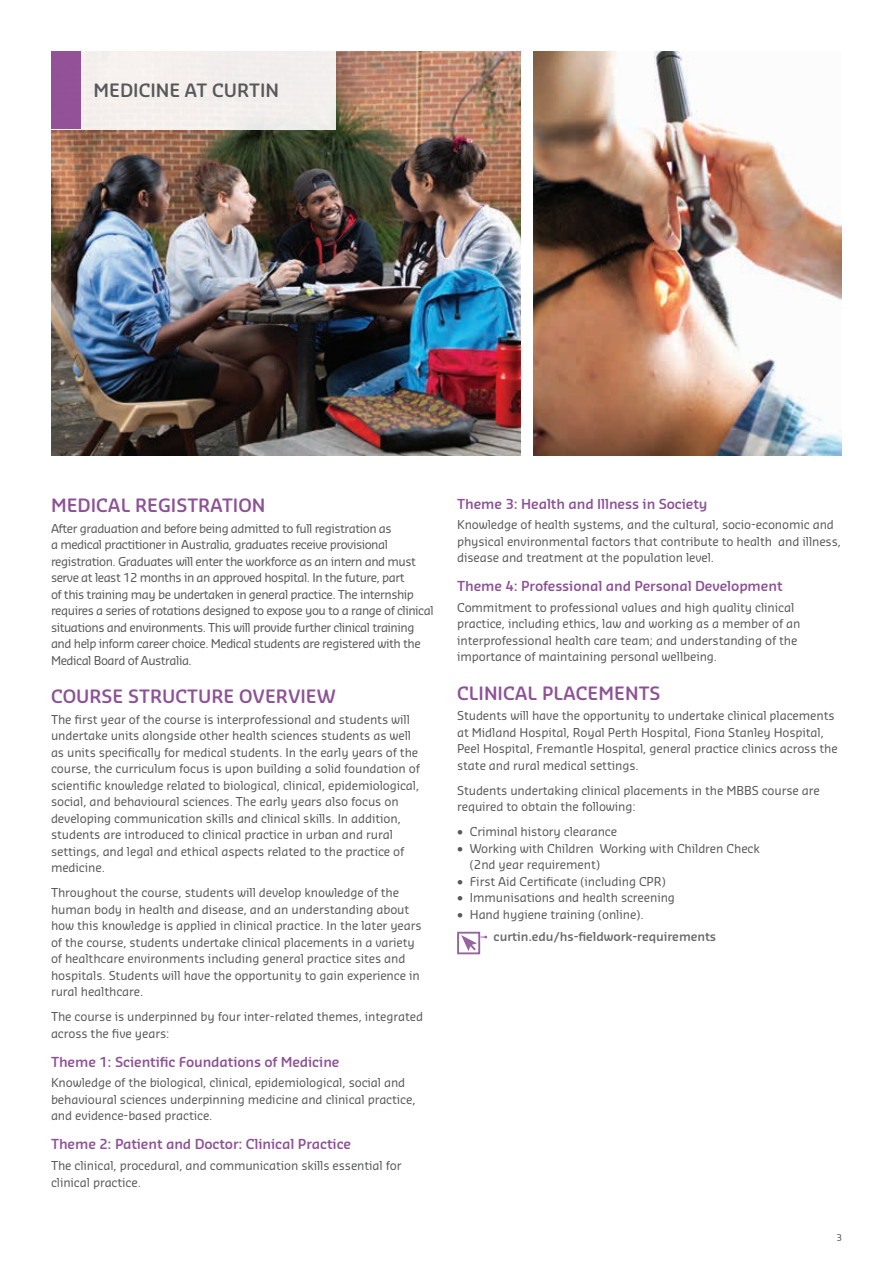
<style>
.page{position:relative;width:893px;height:1263px;background:#fff}
.page>*{position:absolute;margin:0;border:0;box-sizing:border-box;transform-origin:0 0}
.t1{font:600 18px "Sansa Soft Pro";color:#8d5296}
.t2{font:600 18px "Sansa Soft Pro";color:#57585a}
.t3{font:600 13.5px "Sansa Soft Pro";letter-spacing:-.01em;color:#8d5296}
.t4{font:12px/16.5px "Sansa Soft Pro";letter-spacing:-.01em;color:#57585a}
.t5{font:12px/16.5px "Sansa Soft Pro";letter-spacing:-.04em;color:#57585a}
.contact_normal___bol{font:600 12px "Sansa Soft Pro";letter-spacing:-.01em;color:#69696c}
.t6{font:9px "Sansa Soft Pro";color:#57585a}
</style>
<div class="page">
<img style="left:51px;top:52px;width:469px;height:403px">
<img style="left:533px;top:52px;width:309px;height:403px">
<div style="left:51px;top:51px;width:285px;height:78px;background:#f3efed"></div>
<div style="left:51px;top:51px;width:30px;height:78px;background:#935198"></div>
<div style="left:457px;top:932px;width:23px;height:22px;border:2px solid #98649f"></div>
<svg style="left:461px;top:935px;width:26px;height:16px"></svg>
<h3 class="t2" style="left:94px;top:79px;width:187px">MEDICINE AT CURTIN</h3>
<h3 class="t1" style="left:51px;top:494px;width:216px">MEDICAL REGISTRATION</h3>
<p class="t5" style="left:51px;top:520px;width:384px">After graduation and before being admitted to full registration as<br>a medical practitioner in Australia, graduates receive provisional registration. Graduates will enter the workforce as an intern and must serve at least 12 months in an approved hospital. In the future, part<br>of this training may be undertaken in general practice. The internship requires a series of rotations designed to expose you to a range of clinical situations and environments. This will provide further clinical training and help inform career choice. Medical students are registered with the Medical Board of Australia.</p>
<h3 class="t1" style="left:51px;top:684px;width:286px">COURSE STRUCTURE OVERVIEW</h3>
<p class="t4" style="left:51px;top:710px;width:370px">The first year of the course is interprofessional and students will undertake units alongside other health sciences students as well as units specifically for medical students. In the early years of the course, the curriculum focus is upon building a solid foundation of scientific knowledge related to biological, clinical, epidemiological, social, and behavioural sciences. The early years also focus on developing communication skills and clinical skills. In addition, students are introduced to clinical practice in urban and rural settings, and legal and ethical aspects related to the practice of medicine.</p>
<p class="t4" style="left:51px;top:884px;width:372px">Throughout the course, students will develop knowledge of the human body in health and disease, and an understanding about how this knowledge is applied in clinical practice. In the later years of the course, students undertake clinical placements in a variety of healthcare environments including general practice sites and hospitals. Students will have the opportunity to gain experience in rural healthcare.</p>
<p class="t4" style="left:51px;top:1008px;width:374px">The course is underpinned by four inter-related themes, integrated across the five years:</p>
<h4 class="t3" style="left:51px;top:1053px;width:290px">Theme 1: Scientific Foundations of Medicine</h4>
<p class="t4" style="left:51px;top:1074px;width:366px">Knowledge of the biological, clinical, epidemiological, social and behavioural sciences underpinning medicine and clinical practice, and evidence-based practice.</p>
<h4 class="t3" style="left:51px;top:1135px;width:302px">Theme 2: Patient and Doctor: Clinical Practice</h4>
<p class="t4" style="left:51px;top:1157px;width:352px">The clinical, procedural, and communication skills essential for clinical practice.</p>
<h4 class="t3" style="left:457px;top:495px;width:252px">Theme 3: Health and Illness in Society</h4>
<p class="t4" style="left:457px;top:516px;width:385px">Knowledge of health systems, and the cultural, socio-economic and physical environmental factors that contribute to health and illness, disease and treatment at the population level.</p>
<h4 class="t3" style="left:457px;top:577px;width:327px">Theme 4: Professional and Personal Development</h4>
<p class="t4" style="left:457px;top:599px;width:345px">Commitment to professional values and high quality clinical practice, including ethics, law and working as a member of an interprofessional health care team; and understanding of the importance of maintaining personal wellbeing.</p>
<h3 class="t1" style="left:457px;top:681px;width:205px">CLINICAL PLACEMENTS</h3>
<p class="t4" style="left:457px;top:707px;width:382px">Students will have the opportunity to undertake clinical placements at Midland Hospital, Royal Perth Hospital, Fiona Stanley Hospital, Peel Hospital, Fremantle Hospital, general practice clinics across the state and rural medical settings.</p>
<p class="t4" style="left:457px;top:782px;width:364px">Students undertaking clinical placements in the MBBS course are required to obtain the following:</p>
<p class="t4" style="left:457px;top:823px;width:162px">• Criminal history clearance</p>
<p class="t4" style="left:470px;top:840px;width:292px;text-indent:-13px">• Working with Children Working with Children Check (2nd year requirement)</p>
<p class="t4" style="left:457px;top:873px;width:210px">• First Aid Certificate (including CPR)</p>
<p class="t4" style="left:457px;top:889px;width:219px">• Immunisations and health screening</p>
<p class="t4" style="left:457px;top:906px;width:188px">• Hand hygiene training (online).</p>
<p class="contact_normal___bol" style="left:494px;top:928px;width:224px">curtin.edu/hs-fieldwork-requirements</p>
<p class="t6" style="left:836px;top:1232px;width:7px">3</p>
</div>
